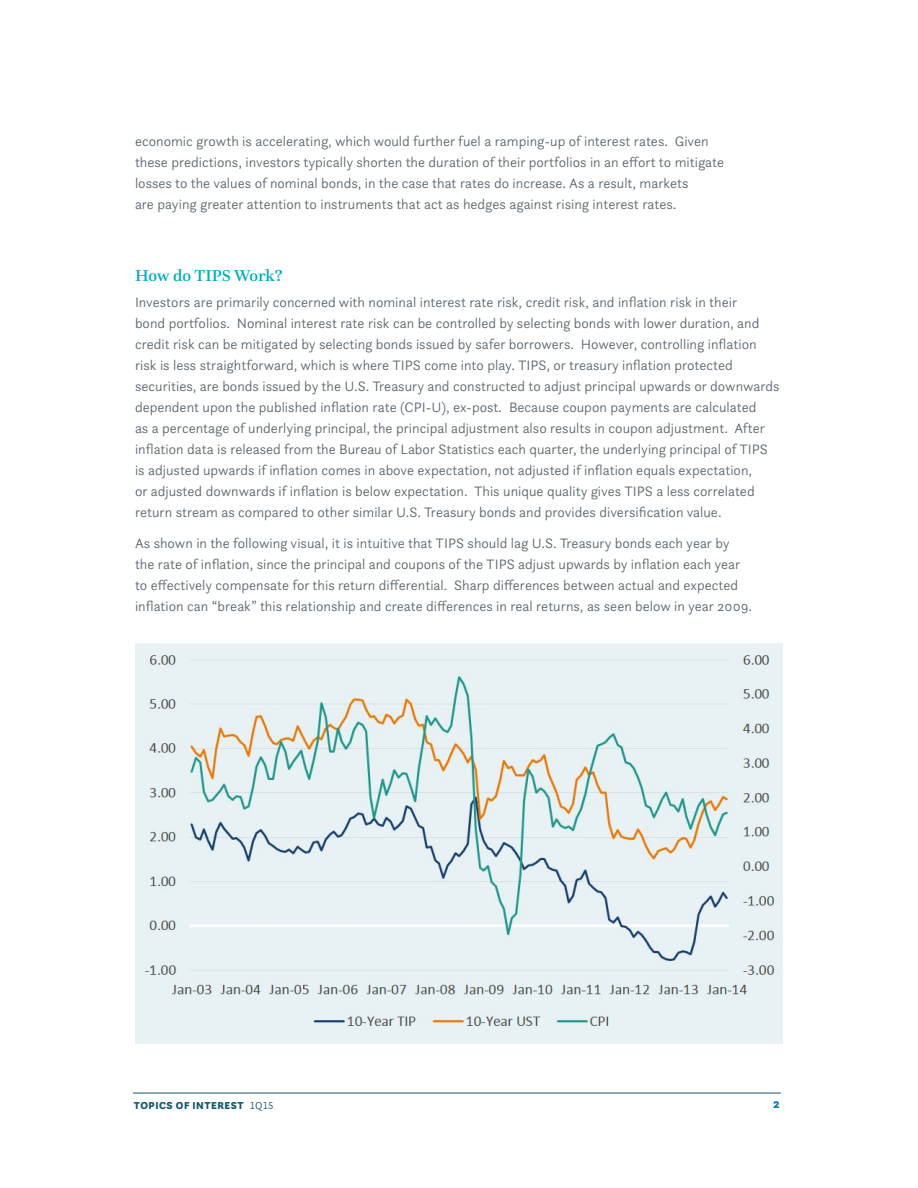
<style>
.page{position:relative;width:918px;height:1188px;background:#fff}
.page>*{position:absolute;margin:0;border:0;box-sizing:border-box;transform-origin:0 0}
.WUR_Subhead{font:500 16.5px "Questa";color:#00adbc}
.WUR_Text{font:300 14.25px/21px "Questa Sans";color:#5a6670}
.t1{font:900 13.5px "Questa Sans";color:#1280bc;scale:.95 1}
.t2{font:900 10.5px "Questa Sans";letter-spacing:.05em;color:#14586f}
.s1{font-weight:300}
</style>
<div class="page">
<hr style="left:133px;top:1093px;width:648px;height:1px;background:#14586f">
<img style="left:135px;top:643px;width:648px;height:400px">
<p class="WUR_Text" style="left:135px;top:130px;width:591px">economic growth is accelerating, which would further fuel a ramping-up of interest rates. Given these predictions, investors typically shorten the duration of their portfolios in an effort to mitigate losses to the values of nominal bonds, in the case that rates do increase. As a result, markets<br>are paying greater attention to instruments that act as hedges against rising interest rates.</p>
<p class="WUR_Subhead" style="left:135px;top:265px;width:149px">How do TIPS Work?</p>
<p class="WUR_Text" style="left:135px;top:291px;width:646px">Investors are primarily concerned with nominal interest rate risk, credit risk, and inflation risk in their<br>bond portfolios. Nominal interest rate risk can be controlled by selecting bonds with lower duration, and credit risk can be mitigated by selecting bonds issued by safer borrowers. However, controlling inflation risk is less straightforward, which is where TIPS come into play. TIPS, or treasury inflation protected securities, are bonds issued by the U.S. Treasury and constructed to adjust principal upwards or downwards dependent upon the published inflation rate (CPI-U), ex-post. Because coupon payments are calculated<br>as a percentage of underlying principal, the principal adjustment also results in coupon adjustment. After inflation data is released from the Bureau of Labor Statistics each quarter, the underlying principal of TIPS is adjusted upwards if inflation comes in above expectation, not adjusted if inflation equals expectation,<br>or adjusted downwards if inflation is below expectation. This unique quality gives TIPS a less correlated return stream as compared to other similar U.S. Treasury bonds and provides diversification value.</p>
<p class="WUR_Text" style="left:135px;top:533px;width:619px">As shown in the following visual, it is intuitive that TIPS should lag U.S. Treasury bonds each year by the rate of inflation, since the principal and coupons of the TIPS adjust upwards by inflation each year to effectively compensate for this return differential. Sharp differences between actual and expected inflation can “break” this relationship and create differences in real returns, as seen below in year 2009.</p>
<p class="t2" style="left:134px;top:1099px;width:141px">TOPICS OF INTEREST <span class="s1">1Q15</span></p>
<p class="t1" style="left:773px;top:1095px;width:8px">2</p>
</div>
